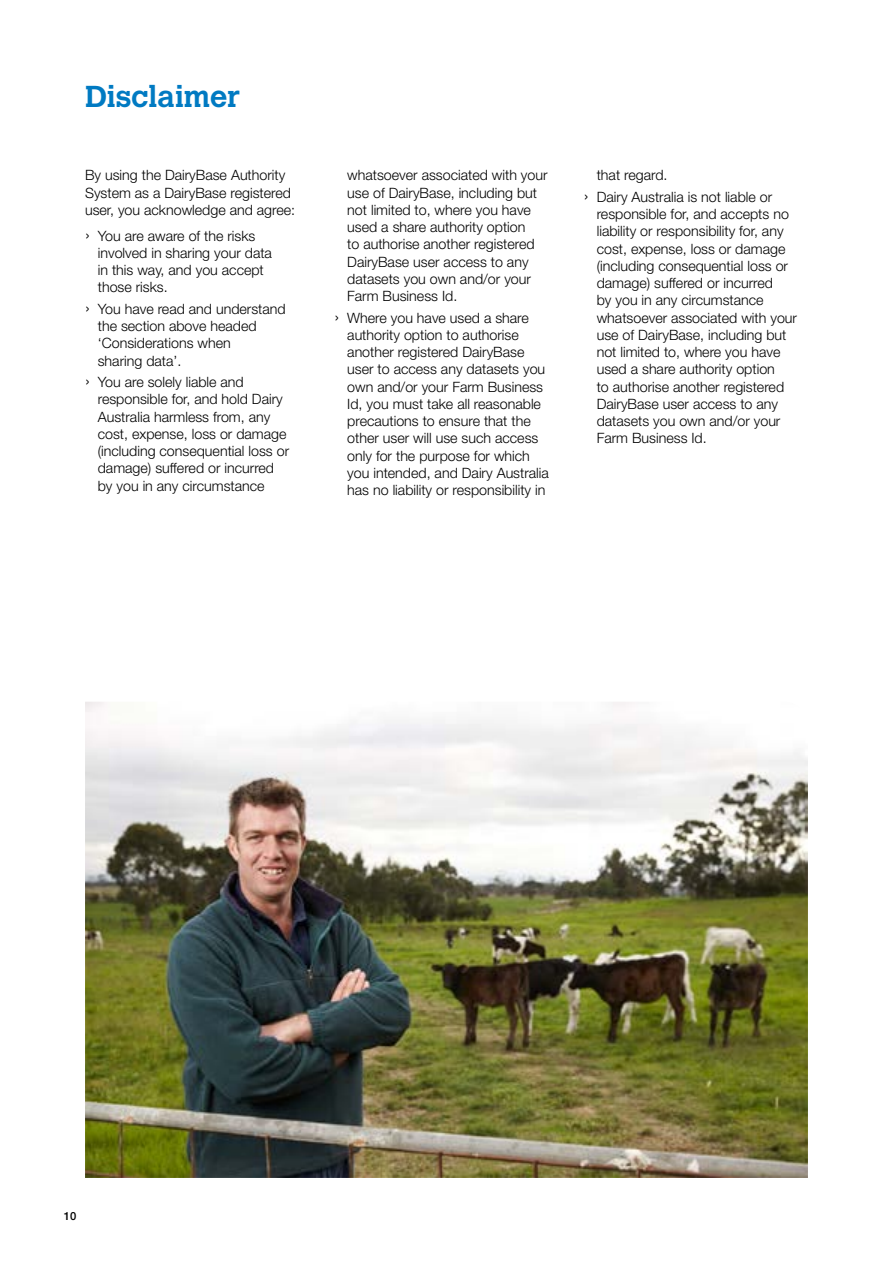
<style>
.page{position:relative;width:893px;height:1263px;background:#fff}
.page>*{position:absolute;margin:0;border:0;box-sizing:border-box;transform-origin:0 0}
.t1{font:700 30px "Calvert MT Std";color:#007ac2}
.t2{font:300 14.25px/17.2px "Helvetica Neue LT Std";color:#000}
.t3{font:500 11.25px "Helvetica Neue LT Std";color:#000}
.s1{font-size:18px}
</style>
<div class="page">
<img style="left:85px;top:702px;width:723px;height:476px">
<h1 class="t1" style="left:85px;top:78px;width:157px">Disclaimer</h1>
<p class="t2" style="left:85px;top:166px;width:212px">By using the DairyBase Authority<br>System as a DairyBase registered user, you acknowledge and agree:</p>
<p class="t2" style="left:98px;top:227px;width:176px;text-indent:-13px"><span class="s1">›</span> You are aware of the risks involved in sharing your data in this way, and you accept those risks.</p>
<p class="t2" style="left:98px;top:300px;width:189px;text-indent:-13px"><span class="s1">›</span> You have read and understand the section above headed ‘Considerations when<br>sharing data’.</p>
<p class="t2" style="left:98px;top:373px;width:193px;text-indent:-13px"><span class="s1">›</span> You are solely liable and responsible for, and hold Dairy<br>Australia harmless from, any cost, expense, loss or damage (including consequential loss or damage) suffered or incurred by you in any circumstance</p>
<p class="t2" style="left:347px;top:166px;width:202px">whatsoever associated with your use of DairyBase, including but not limited to, where you have used a share authority option<br>to authorise another registered<br>DairyBase user access to any datasets you own and/or your<br>Farm Business Id.</p>
<p class="t2" style="left:347px;top:309px;width:203px;text-indent:-13px"><span class="s1">›</span> Where you have used a share authority option to authorise another registered DairyBase user to access any datasets you own and/or your Farm Business<br>Id, you must take all reasonable precautions to ensure that the other user will use such access only for the purpose for which you intended, and Dairy Australia has no liability or responsibility in</p>
<p class="t2" style="left:584px;top:164px;width:190px;line-height:21.5px;text-indent:13px">that regard.<br><span class="s1">›</span> Dairy Australia is not liable or</p>
<p class="t2" style="left:597px;top:205px;width:202px">responsible for, and accepts no liability or responsibility for, any cost, expense, loss or damage (including consequential loss or damage) suffered or incurred<br>by you in any circumstance whatsoever associated with your use of DairyBase, including but not limited to, where you have used a share authority option<br>to authorise another registered<br>DairyBase user access to any datasets you own and/or your<br>Farm Business Id.</p>
<p class="t3" style="left:64px;top:1210px;width:14px">10</p>
</div>
